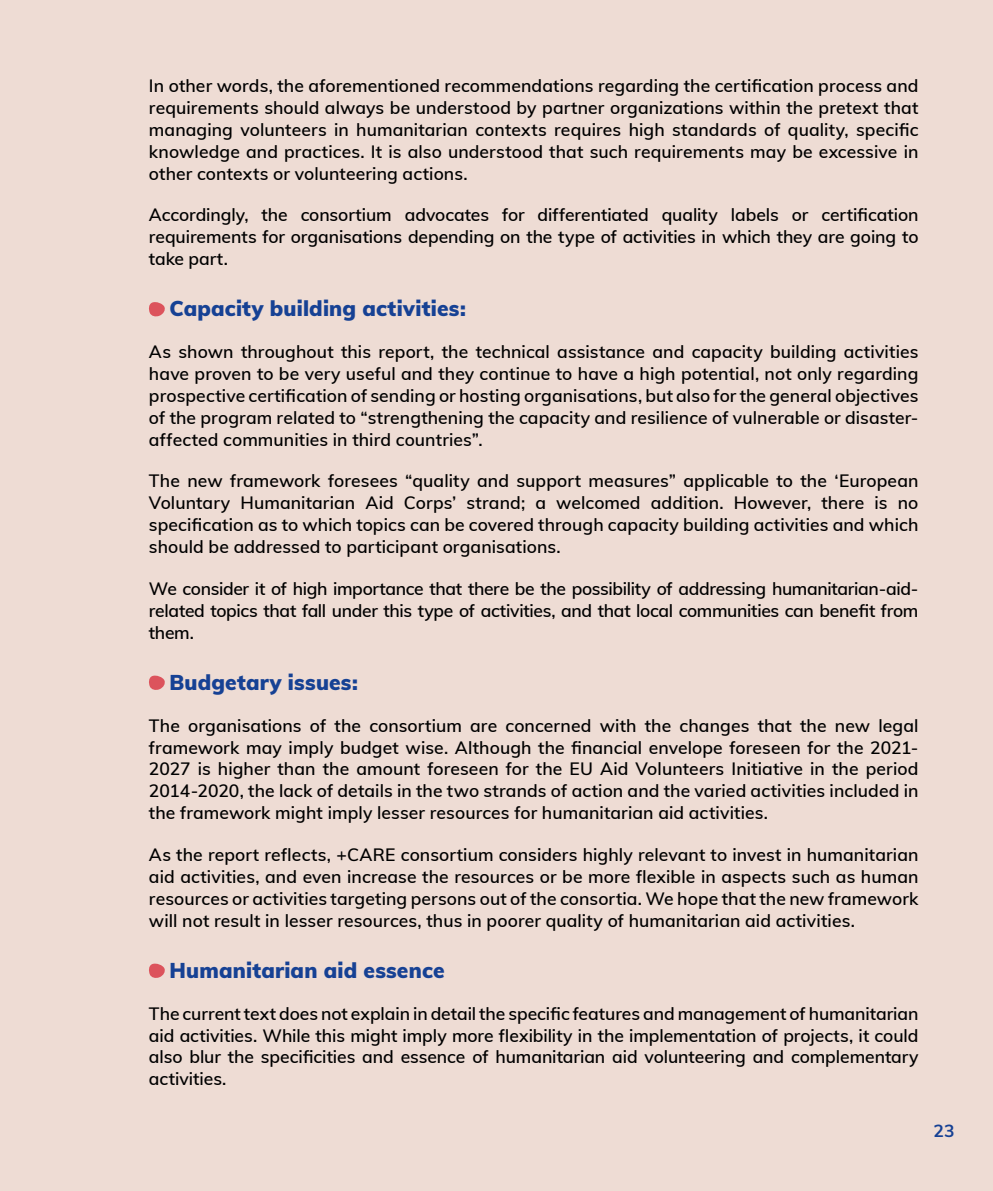
<style>
.page{position:relative;width:993px;height:1191px;background:#fff}
.page>*{position:absolute;margin:0;border:0;box-sizing:border-box;transform-origin:0 0}
.t1{font:900 21px "Muli";letter-spacing:.01em;color:#164194}
.t2{font:600 17.5px/21.9px "Muli";letter-spacing:.005em;color:#000;text-align:justify}
.t3{font:700 17.5px "Muli";color:#164194}
</style>
<div class="page">
<div style="left:0;top:0;width:992px;height:1191px;background:#eedcd4"></div>
<svg style="left:148px;top:301px;width:18px;height:16px"></svg>
<svg style="left:148px;top:674px;width:18px;height:17px"></svg>
<svg style="left:148px;top:962px;width:18px;height:17px"></svg>
<p class="t2" style="left:149px;top:74px;width:770px">In other words, the aforementioned recommendations regarding the certification process and requirements should always be understood by partner organizations within the pretext that managing volunteers in humanitarian contexts requires high standards of quality, specific knowledge and practices. It is also understood that such requirements may be excessive in other contexts or volunteering actions.</p>
<p class="t2" style="left:149px;top:203px;width:770px">Accordingly, the consortium advocates for differentiated quality labels or certification requirements for organisations depending on the type of activities in which they are going to take part.</p>
<p class="t1" style="left:169px;top:293px;width:298px">Capacity building activities:</p>
<p class="t2" style="left:149px;top:340px;width:770px">As shown throughout this report, the technical assistance and capacity building activities have proven to be very useful and they continue to have a high potential, not only regarding prospective certification of sending or hosting organisations, but also for the general objectives of the program related to “strengthening the capacity and resilience of vulnerable or disaster&shy;affected communities in third countries”.</p>
<p class="t2" style="left:149px;top:469px;width:770px">The new framework foresees “quality and support measures” applicable to the ‘European Voluntary Humanitarian Aid Corps’ strand; a welcomed addition. However, there is no specification as to which topics can be covered through capacity building activities and which should be addressed to participant organisations.</p>
<p class="t2" style="left:149px;top:577px;width:770px">We consider it of high importance that there be the possibility of addressing humanitarian-aid&shy;related topics that fall under this type of activities, and that local communities can benefit from them.</p>
<p class="t1" style="left:169px;top:667px;width:190px">Budgetary issues:</p>
<p class="t2" style="left:149px;top:713px;width:770px">The organisations of the consortium are concerned with the changes that the new legal framework may imply budget wise. Although the financial envelope foreseen for the 2021- 2027 is higher than the amount foreseen for the EU Aid Volunteers Initiative in the period 2014-2020, the lack of details in the two strands of action and the varied activities included in the framework might imply lesser resources for humanitarian aid activities.</p>
<p class="t2" style="left:149px;top:843px;width:770px">As the report reflects, +CARE consortium considers highly relevant to invest in humanitarian aid activities, and even increase the resources or be more flexible in aspects such as human resources or activities targeting persons out of the consortia. We hope that the new framework will not result in lesser resources, thus in poorer quality of humanitarian aid activities.</p>
<p class="t1" style="left:169px;top:955px;width:276px">Humanitarian aid essence</p>
<p class="t2" style="left:149px;top:1001px;width:770px">The current text does not explain in detail the specific features and management of humanitarian aid activities. While this might imply more flexibility in the implementation of projects, it could also blur the specificities and essence of humanitarian aid volunteering and complementary activities.</p>
<p class="t3" style="left:933px;top:1117px;width:23px">23</p>
</div>
